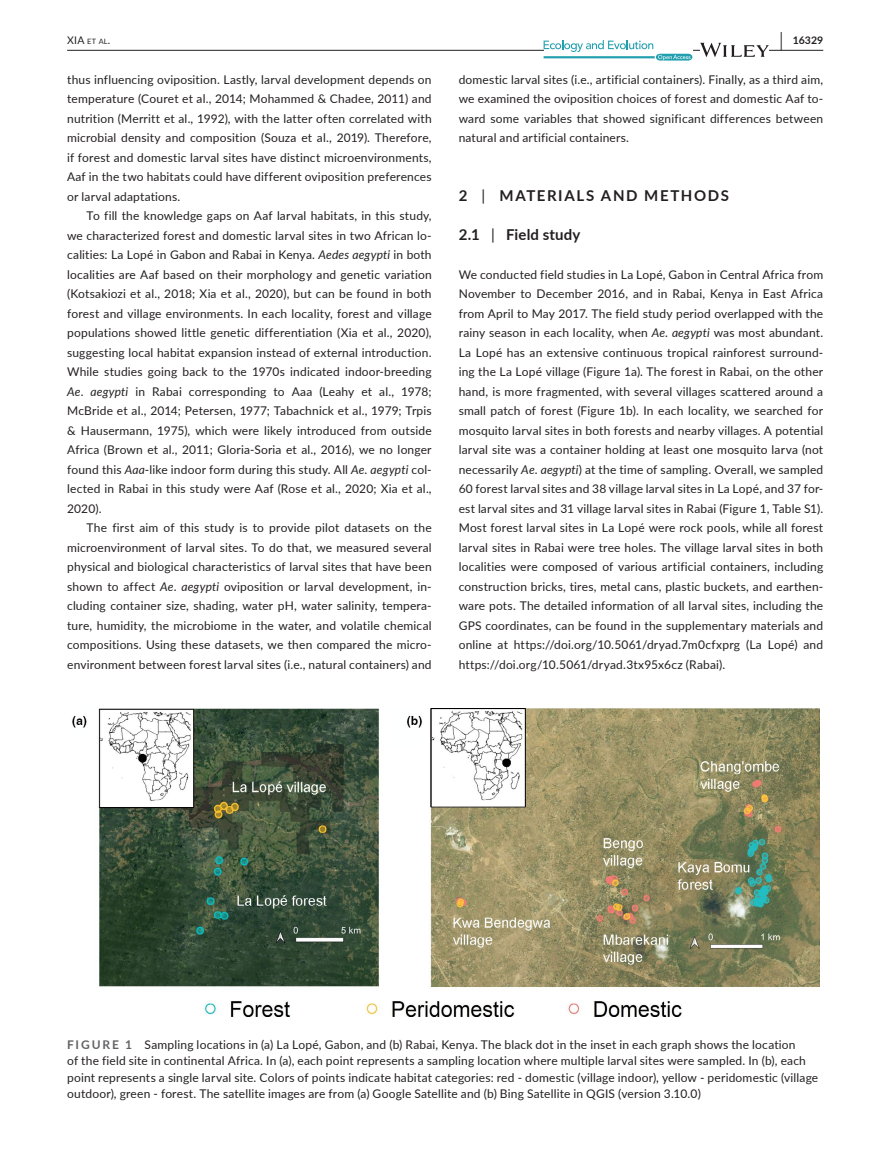
<style>
.page{position:relative;width:893px;height:1174px;background:#fff}
.page>*{position:absolute;margin:0;border:0;box-sizing:border-box;transform-origin:0 0}
.t1{font:700 19.5px "Lato";color:#231f20;scale:.48 1}
.t2{font:700 15px "Lato";letter-spacing:.1em;color:#231f20}
.t3{font:700 15px "Lato";letter-spacing:.01em;color:#231f20}
.t4{font:12px/19.5px "Lato";letter-spacing:.015em;color:#231f20;text-align:justify}
.t5{font:10.5px "Lato";color:#231f20}
.t6{font:700 10.5px "Lato";color:#231f20}
.s1{font-size:7.35px}
.s2{font-style:italic}
.s3{font-weight:400}
.s4{font-weight:700;color:#636366}
</style>
<div class="page">
<hr style="left:67px;top:50px;width:756px;height:1px;background:#231f20">
<svg style="left:544px;top:40px;width:148px;height:21px"></svg>
<svg style="left:700px;top:43px;width:69px;height:14px"></svg>
<img style="left:72px;top:708px;width:747px;height:308px">
<h1 class="t1" style="left:780px;top:25px;width:7px">|</h1>
<p class="t5" style="left:67px;top:33px;width:45px">XIA <span class="s1">et al</span>.</p>
<p class="t6" style="left:793px;top:33px;width:32px">16329</p>
<p class="t4" style="left:67px;top:69px;width:366px">thus influencing oviposition. Lastly, larval development depends on temperature (Couret et al., 2014; Mohammed &amp; Chadee, 2011) and nutrition (Merritt et al., 1992), with the latter often correlated with microbial density and composition (Souza et al., 2019). Therefore, if forest and domestic larval sites have distinct microenvironments, Aaf in the two habitats could have different oviposition preferences or larval adaptations.</p>
<p class="t4" style="left:67px;top:206px;width:366px;text-indent:20px">To fill the knowledge gaps on Aaf larval habitats, in this study, we characterized forest and domestic larval sites in two African lo&shy;calities: La Lopé in Gabon and Rabai in Kenya. <span class="s2">Aedes aegypti</span> in both localities are Aaf based on their morphology and genetic variation (Kotsakiozi et al., 2018; Xia et al., 2020), but can be found in both forest and village environments. In each locality, forest and village populations showed little genetic differentiation (Xia et al., 2020), suggesting local habitat expansion instead of external introduction.<br>While studies going back to the 1970s indicated indoor-breeding <span class="s2">Ae</span>. <span class="s2">aegypti</span> in Rabai corresponding to Aaa (Leahy et al., 1978; McBride et al., 2014; Petersen, 1977; Tabachnick et al., 1979; Trpis &amp; Hausermann, 1975), which were likely introduced from outside Africa (Brown et al., 2011; Gloria-Soria et al., 2016), we no longer found this <span class="s2">Aaa</span>-like indoor form during this study. All <span class="s2">Ae. aegypti</span> col&shy;lected in Rabai in this study were Aaf (Rose et al., 2020; Xia et al., 2020).</p>
<p class="t4" style="left:67px;top:518px;width:366px;text-indent:20px">The first aim of this study is to provide pilot datasets on the microenvironment of larval sites. To do that, we measured several physical and biological characteristics of larval sites that have been shown to affect <span class="s2">Ae</span>. <span class="s2">aegypti</span> oviposition or larval development, in&shy;cluding container size, shading, water pH, water salinity, tempera&shy;ture, humidity, the microbiome in the water, and volatile chemical compositions. Using these datasets, we then compared the micro&shy;environment between forest larval sites (i.e., natural containers) and</p>
<p class="t4" style="left:459px;top:69px;width:366px">domestic larval sites (i.e., artificial containers). Finally, as a third aim, we examined the oviposition choices of forest and domestic Aaf to&shy;ward some variables that showed significant differences between natural and artificial containers.</p>
<p class="t2" style="left:459px;top:184px;width:272px">2 <span class="s3">|</span> MATERIALS AND METHODS</p>
<p class="t3" style="left:459px;top:223px;width:123px">2.1 <span class="s3">|</span> Field study</p>
<p class="t4" style="left:459px;top:264px;width:366px">We conducted field studies in La Lopé, Gabon in Central Africa from November to December 2016, and in Rabai, Kenya in East Africa from April to May 2017. The field study period overlapped with the rainy season in each locality, when <span class="s2">Ae. aegypti</span> was most abundant.<br>La Lopé has an extensive continuous tropical rainforest surround&shy;ing the La Lopé village (Figure 1a). The forest in Rabai, on the other hand, is more fragmented, with several villages scattered around a small patch of forest (Figure 1b). In each locality, we searched for mosquito larval sites in both forests and nearby villages. A potential larval site was a container holding at least one mosquito larva (not necessarily <span class="s2">Ae</span>. <span class="s2">aegypti</span>) at the time of sampling. Overall, we sampled 60 forest larval sites and 38 village larval sites in La Lopé, and 37 for&shy;est larval sites and 31 village larval sites in Rabai (Figure 1, Table S1).<br>Most forest larval sites in La Lopé were rock pools, while all forest larval sites in Rabai were tree holes. The village larval sites in both localities were composed of various artificial containers, including construction bricks, tires, metal cans, plastic buckets, and earthen&shy;ware pots. The detailed information of all larval sites, including the GPS coordinates, can be found in the supplementary materials and online at https://doi.org/10.5061/dryad.7m0cfxprg (La Lopé) and https://doi.org/10.5061/dryad.3tx95x6cz (Rabai).</p>
<p class="t4" style="left:67px;top:1035px;width:753px;line-height:16.5px;text-align:left"><span class="s4">FIGURE 1</span> Sampling locations in (a) La Lopé, Gabon, and (b) Rabai, Kenya. The black dot in the inset in each graph shows the location<br>of the field site in continental Africa. In (a), each point represents a sampling location where multiple larval sites were sampled. In (b), each point represents a single larval site. Colors of points indicate habitat categories: red - domestic (village indoor), yellow - peridomestic (village outdoor), green - forest. The satellite images are from (a) Google Satellite and (b) Bing Satellite in QGIS (version 3.10.0)</p>
</div>
